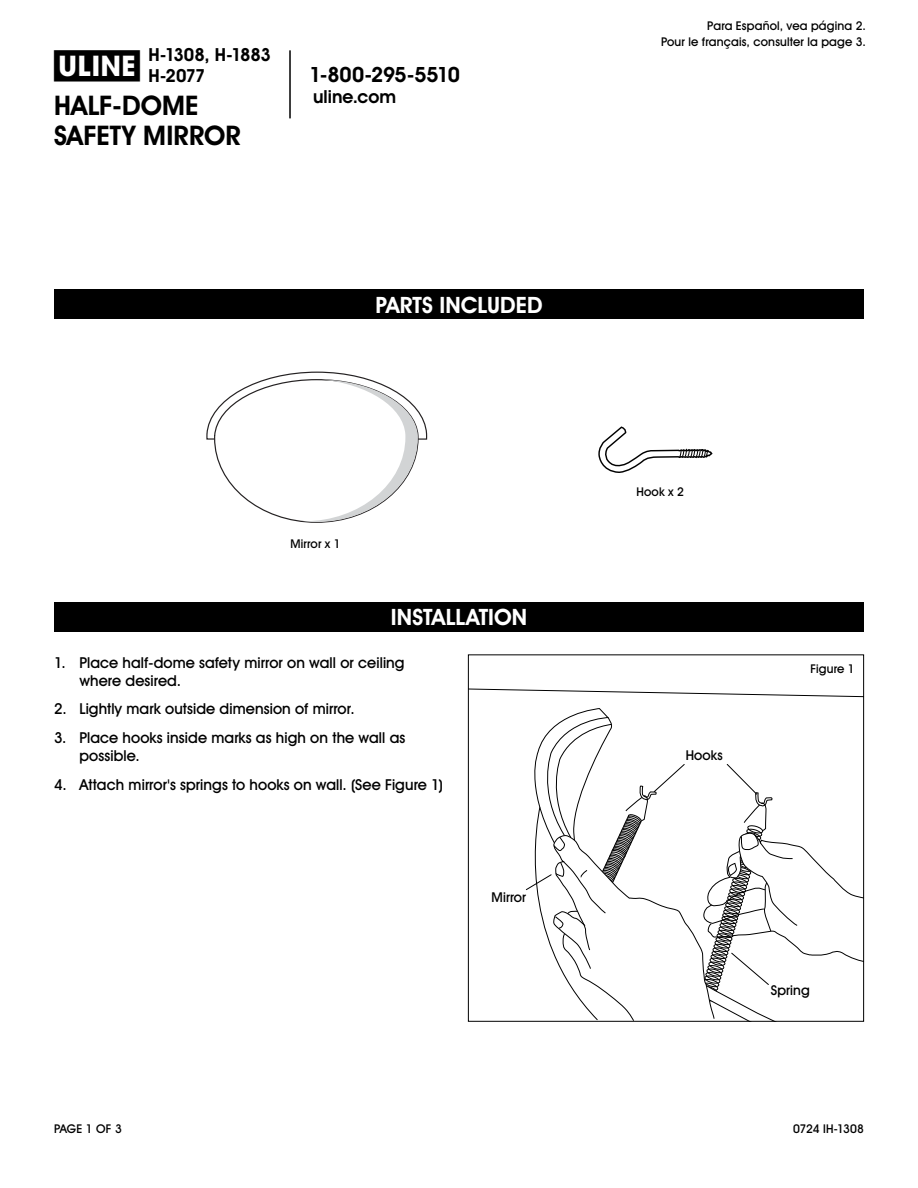
<style>
.page{position:relative;width:918px;height:1188px;background:#fff}
.page>*{position:absolute;margin:0;border:0;box-sizing:border-box;transform-origin:0 0}
.t1{font:700 28.5px "Uline Two Knine";color:#000}
.t2{font:700 27px/30px "Uline Two Knine";letter-spacing:.005em;color:#000}
.t3{font:700 22.5px "Uline Two Knine";letter-spacing:.005em;color:#fff}
.t4{font:700 21px "Uline Two Knine";letter-spacing:-.02em;color:#000}
.t5{font:700 18px/21px "Uline Two Knine";letter-spacing:-.03em;color:#000}
.t6{font:700 18px "Uline Two Knine";letter-spacing:-.005em;color:#000}
.t7{font:15px/18px "Uline Two Knine";letter-spacing:.005em;color:#000}
.t8{font:13.5px "Uline Two Knine";letter-spacing:.01em;color:#000}
.t9{font:12px/16.8px "Uline Two Knine";letter-spacing:.015em;color:#000;text-align:right}
.t10{font:12px "Uline Two Knine";letter-spacing:-.01em;color:#000}
</style>
<div class="page">
<hr style="left:289px;top:50px;width:2px;height:68px;background:#000">
<div style="left:54px;top:289px;width:810px;height:30px;background:#000"></div>
<div style="left:54px;top:602px;width:810px;height:30px;background:#000"></div>
<svg style="left:206px;top:371px;width:222px;height:152px"></svg>
<svg style="left:598px;top:426px;width:115px;height:47px"></svg>
<svg style="left:470px;top:688px;width:392px;height:10px"></svg>
<svg style="left:516px;top:707px;width:348px;height:314px"></svg>
<h1 class="t1" style="left:54px;top:49px;width:87px">π</h1>
<p class="t5" style="left:148px;top:44px;width:124px">H-1308, H-1883<br>H-2077</p>
<h2 class="t2" style="left:54px;top:90px;width:188px">HALF-DOME<br>SAFETY MIRROR</h2>
<h3 class="t4" style="left:309px;top:62px;width:152px">1-800-295-5510</h3>
<p class="t6" style="left:313px;top:86px;width:84px">uline.com</p>
<h3 class="t3" style="left:375px;top:291px;width:169px">PARTS INCLUDED</h3>
<p class="t9" style="left:291px;top:535px;width:52px">Mirror x 1</p>
<h3 class="t3" style="left:391px;top:603px;width:138px">INSTALLATION</h3>
<p class="t7" style="left:80px;top:653px;width:327px;text-indent:-26px">1. Place half-dome safety mirror on wall or ceiling where desired.</p>
<p class="t7" style="left:54px;top:700px;width:302px">2. Lightly mark outside dimension of mirror.</p>
<p class="t7" style="left:80px;top:729px;width:327px;text-indent:-26px">3. Place hooks inside marks as high on the wall as possible.</p>
<p class="t7" style="left:54px;top:776px;width:390px">4. Attach mirror's springs to hooks on wall. (See Figure 1)</p>
<p class="t8" style="left:492px;top:889px;width:36px">Mirror</p>
<p class="t9" style="left:661px;top:17px;width:206px">Para Español, vea página 2.<br>Pour le français, consulter la page 3.</p>
<p class="t9" style="left:637px;top:483px;width:49px">Hook x 2</p>
<p class="t8" style="left:686px;top:747px;width:38px">Hooks</p>
<p class="t9" style="left:811px;top:660px;width:46px">Figure 1</p>
<p class="t8" style="left:771px;top:982px;width:40px">Spring</p>
<p class="t9" style="left:54px;top:1120px;width:69px">PAGE 1 OF 3</p>
<p class="t10" style="left:793px;top:1122px;width:72px">0724 IH-1308</p>
</div>
